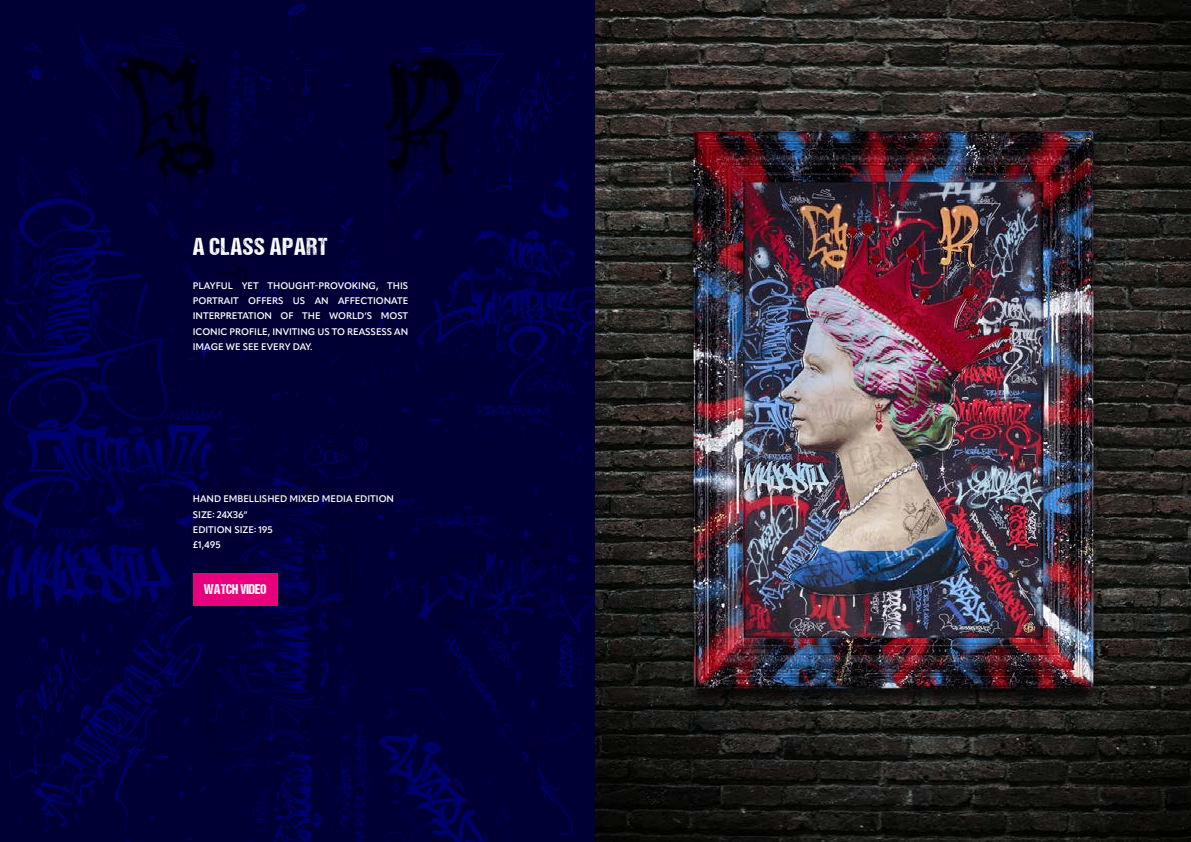
<style>
.page{position:relative;width:1191px;height:842px;background:#fff}
.page>*{position:absolute;margin:0;border:0;box-sizing:border-box;transform-origin:0 0}
.t1{font:24.6px "DCC Ash";letter-spacing:.03em;color:#fff}
.t2{font:14.1px "DCC Ash";color:#fff}
.t3{font:600 9.4px/15.3px "Apparat";color:#fff;text-align:justify}
</style>
<div class="page">
<img style="left:0;top:3px;width:595px;height:839px">
<img style="left:595px;top:0;width:596px;height:842px">
<img style="left:676px;top:125px;width:434px;height:592px">
<div style="left:193px;top:573px;width:85px;height:32px;background:#e6007d"></div>
<h1 class="t1" style="left:193px;top:233px;width:136px">A CLASS APART</h1>
<p class="t3" style="left:193px;top:278px;width:217px">PLAYFUL YET THOUGHT-PROVOKING, THIS PORTRAIT OFFERS US AN AFFECTIONATE INTERPRETATION OF THE WORLD’S MOST ICONIC PROFILE, INVITING US TO REASSESS AN IMAGE WE SEE EVERY DAY.</p>
<p class="t3" style="left:193px;top:491px;width:203px;text-align:left">HAND EMBELLISHED MIXED MEDIA EDITION<br>SIZE: 24X36”<br>EDITION SIZE: 195<br>£1,495</p>
<h2 class="t2" style="left:204px;top:581px;width:64px">WATCH VIDEO</h2>
</div>
